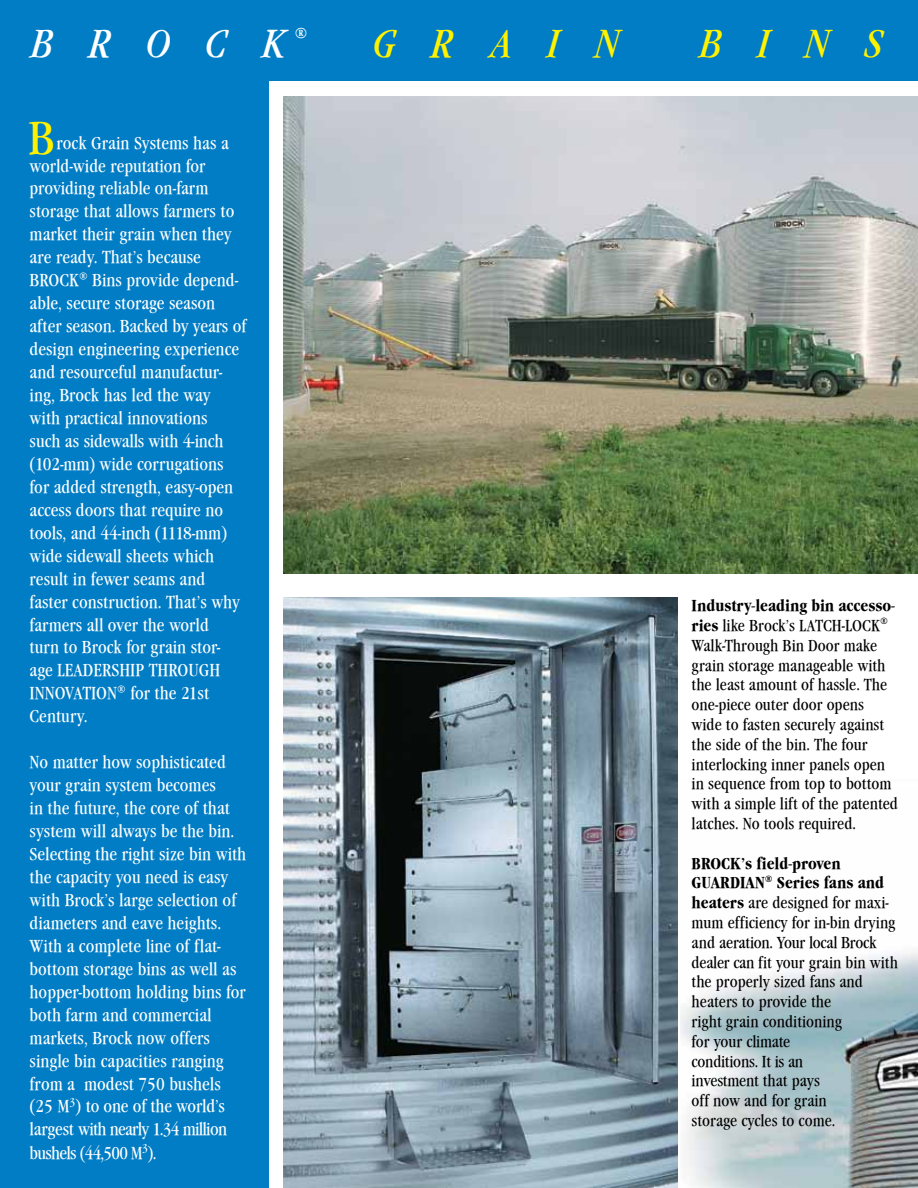
<style>
.page{position:relative;width:918px;height:1188px;background:#fff}
.page>*{position:absolute;margin:0;border:0;box-sizing:border-box;transform-origin:0 0}
.t1{font:48px "Garamond Cd ITCTT Book";color:#fff200}
.t2{font:italic 40.5px "Garamond Cd ITCTT Book";letter-spacing:.85em;color:#fff200}
.t3{font:italic 40.5px "Garamond Cd ITCTT Book";letter-spacing:.85em;color:#fff}
.t4{font:18px/23px "Garamond Cd ITCTT Book";color:#fff}
.t5{font:16.5px/19.8px "Garamond Cd ITCTT Book";color:#000}
.t6{font:16.5px/19.8px "Garamond Lit Cd ITCTT Bold";color:#000}
.s1{font-family:"Garamond Lit Cd ITCTT Bold"}
</style>
<div class="page">
<img style="left:680px;top:951px;width:238px;height:237px">
<img style="left:284px;top:97px;width:634px;height:477px">
<img style="left:284px;top:598px;width:394px;height:590px">
<div style="left:0;top:74px;width:268px;height:1114px;background:#007dc5"></div>
<div style="left:0;top:0;width:918px;height:81px;background:#007dc5"></div>
<h2 class="t3" style="left:31px;top:21px;width:276px">BROCK<sup>®</sup></h2>
<h2 class="t2" style="left:373px;top:21px;width:249px">GRAIN</h2>
<h2 class="t2" style="left:699px;top:21px;width:186px">BINS</h2>
<h1 class="t1" style="left:28px;top:112px;width:28px">B</h1>
<p class="t4" style="left:30px;top:131px;width:218px;text-indent:27px">rock Grain Systems has a world-wide reputation for providing reliable on-farm storage that allows farmers to market their grain when they are ready. That’s because<br>BROCK® bins provide depend&shy;able, secure storage season after season. Backed by years of design engineering experience and resourceful manufactur&shy;ing, Brock has led the way<br>with practical innovations<br>such as sidewalls with 4-inch (102-mm) wide corrugations for added strength, easy-open access doors that require no tools, and 44-inch (1118-mm) wide sidewall sheets which result in fewer seams and faster construction. That’s why farmers all over the world<br>turn to Brock for grain stor&shy;age LEADERSHIP THROUGH<br>INNOVATION® for the 21st<br>Century.</p>
<p class="t4" style="left:30px;top:751px;width:218px">No matter how sophisticated your grain system becomes<br>in the future, the core of that system will always be the bin.<br>Selecting the right size bin with the capacity you need is easy with Brock’s large selection of diameters and eave heights.<br>With a complete line of flat&shy;bottom storage bins as well as hopper-bottom holding bins for both farm and commercial markets, Brock now offers single bin capacities ranging from a modest 750 bushels (25 M<sup>3</sup>) to one of the world’s largest with nearly 1.34 million bushels (44,500 M<sup>3</sup>).</p>
<p class="t6" style="left:692px;top:596px;width:205px">Industry-leading bin accesso-</p>
<p class="t5" style="left:692px;top:616px;width:208px"><span class="s1">ries</span> like Brock’s LATCH-LOCK®<br>Walk-Through Bin Door make grain storage manageable with the least amount of hassle. The one-piece outer door opens wide to fasten securely against the side of the bin. The four interlocking inner panels open in sequence from top to bottom with a simple lift of the patented latches. No tools required.</p>
<p class="t6" style="left:692px;top:853px;width:194px">BROCK’s field-proven<br>GUARDIAN® Series fans and</p>
<p class="t5" style="left:692px;top:893px;width:208px"><span class="s1">heaters</span> are designed for maxi&shy;mum efficiency for in-bin drying and aeration. Your local Brock dealer can fit your grain bin with the properly sized fans and heaters to provide the<br>right grain conditioning<br>for your climate<br>conditions. It is an<br>investment that pays<br>off now and for grain<br>storage cycles to come.</p>
</div>
